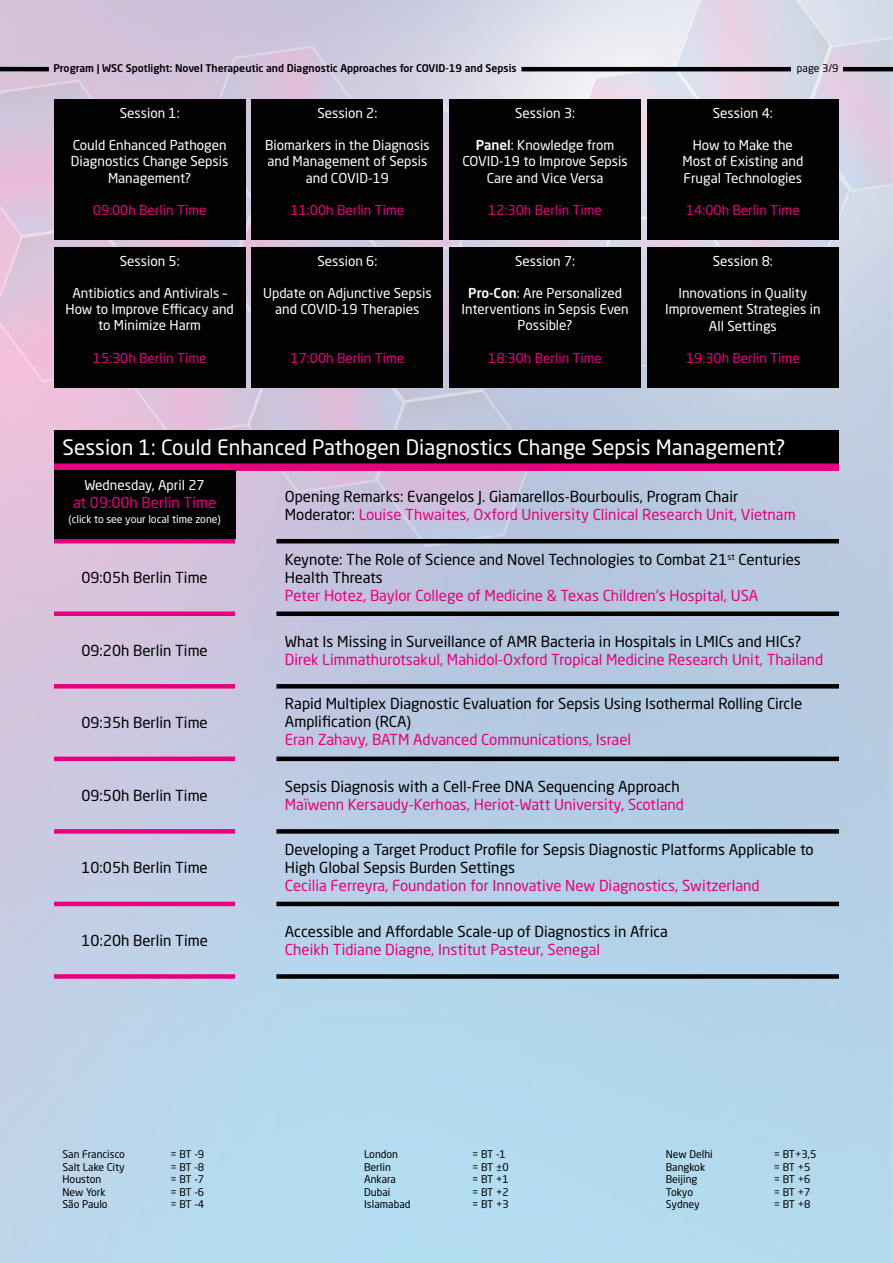
<style>
.page{position:relative;width:893px;height:1263px;background:#fff}
.page>*{position:absolute;margin:0;border:0;box-sizing:border-box;transform-origin:0 0}
.t1{font:21px "Neo Sans W1 G";color:#fff}
.t2{font:15px/18px "Neo Sans W1 G";color:#000}
.t3{font:15px "Neo Sans W1 G";color:#e6007d}
.t4{font:13.5px/16.2px "Neo Sans W1 G";color:#fff;text-align:center}
.t5{font:13.5px "Neo Sans W1 G";color:#e6007d}
.t6{font:10.5px "Neo Sans W1 G";color:#000}
.t7{font:500 10.5px "Neo Sans W1 G";color:#000}
.t8{font:10.5px "Neo Sans W1 G";color:#fff}
.s1{font-weight:500}
.s2{color:#e6007d}
</style>
<div class="page">
<img style="left:0;top:0;width:893px;height:1263px">
<hr style="left:54px;top:539px;width:181px;height:4px;background:#e6007d">
<div style="left:54px;top:611px;width:181px;height:5px;background:#e6007d"></div>
<hr style="left:54px;top:684px;width:181px;height:4px;background:#e6007d">
<hr style="left:54px;top:757px;width:181px;height:4px;background:#e6007d">
<div style="left:54px;top:829px;width:181px;height:5px;background:#e6007d"></div>
<hr style="left:54px;top:902px;width:181px;height:4px;background:#e6007d">
<div style="left:54px;top:974px;width:181px;height:5px;background:#e6007d"></div>
<div style="left:276px;top:974px;width:563px;height:5px;background:#000"></div>
<hr style="left:276px;top:539px;width:563px;height:4px;background:#000">
<svg style="left:276px;top:684px;width:563px;height:4px;background:#020203"></svg>
<hr style="left:276px;top:757px;width:563px;height:4px;background:#000">
<div style="left:276px;top:829px;width:563px;height:5px;background:#000"></div>
<hr style="left:276px;top:902px;width:563px;height:4px;background:#000">
<div style="left:276px;top:611px;width:563px;height:5px;background:#000"></div>
<div style="left:54px;top:430px;width:785px;height:33px;background:#000"></div>
<div style="left:54px;top:463px;width:785px;height:8px;background:#e6007d"></div>
<div style="left:54px;top:471px;width:181px;height:68px;background:#020203"></div>
<div style="left:54px;top:99px;width:191px;height:140px;background:#020203"></div>
<div style="left:252px;top:99px;width:191px;height:140px;background:#020203"></div>
<div style="left:449px;top:99px;width:192px;height:140px;background:#020203"></div>
<div style="left:54px;top:247px;width:191px;height:140px;background:#020203"></div>
<div style="left:449px;top:247px;width:192px;height:140px;background:#020203"></div>
<div style="left:252px;top:247px;width:191px;height:140px;background:#020203"></div>
<div style="left:647px;top:99px;width:191px;height:140px;background:#020203"></div>
<div style="left:647px;top:247px;width:191px;height:140px;background:#020203"></div>
<hr style="left:0;top:67px;width:49px;height:4px;background:#000">
<hr style="left:521px;top:67px;width:270px;height:4px;background:#000">
<hr style="left:843px;top:67px;width:50px;height:4px;background:#000">
<p class="t7" style="left:53px;top:61px;width:465px">Program | WSC Spotlight: Novel Therapeutic and Diagnostic Approaches for COVID-19 and Sepsis</p>
<p class="t6" style="left:797px;top:62px;width:43px">page 3/9</p>
<p class="t4" style="left:120px;top:104px;width:62px">Session 1:</p>
<p class="t4" style="left:71px;top:137px;width:159px">Could Enhanced Pathogen<br>Diagnostics Change Sepsis<br>Management?</p>
<p class="t5" style="left:93px;top:202px;width:115px">09:00h Berlin Time</p>
<p class="t4" style="left:120px;top:252px;width:62px">Session 5:</p>
<p class="t4" style="left:65px;top:285px;width:170px">Antibiotics and Antivirals –<br>How to Improve Efficacy and to Minimize Harm</p>
<p class="t5" style="left:93px;top:350px;width:115px">15:30h Berlin Time</p>
<p class="t4" style="left:317px;top:104px;width:62px">Session 2:</p>
<p class="t4" style="left:265px;top:137px;width:166px">Biomarkers in the Diagnosis and Management of Sepsis and COVID-19</p>
<p class="t5" style="left:291px;top:202px;width:115px">11:00h Berlin Time</p>
<p class="t4" style="left:317px;top:252px;width:62px">Session 6:</p>
<p class="t4" style="left:263px;top:285px;width:170px">Update on Adjunctive Sepsis and COVID-19 Therapies</p>
<p class="t5" style="left:291px;top:350px;width:115px">17:00h Berlin Time</p>
<p class="t4" style="left:515px;top:104px;width:62px">Session 3:</p>
<p class="t4" style="left:463px;top:137px;width:166px"><span class="s1">Panel</span>: Knowledge from<br>COVID-19 to Improve Sepsis<br>Care and Vice Versa</p>
<p class="t5" style="left:488px;top:202px;width:115px">12:30h Berlin Time</p>
<p class="t4" style="left:515px;top:252px;width:62px">Session 7:</p>
<p class="t4" style="left:461px;top:285px;width:169px"><span class="s1">Pro-Con</span>: Are Personalized<br>Interventions in Sepsis Even<br>Possible?</p>
<p class="t5" style="left:488px;top:350px;width:115px">18:30h Berlin Time</p>
<p class="t4" style="left:713px;top:104px;width:62px">Session 4:</p>
<p class="t4" style="left:682px;top:137px;width:122px">How to Make the<br>Most of Existing and<br>Frugal Technologies</p>
<p class="t5" style="left:686px;top:202px;width:115px">14:00h Berlin Time</p>
<p class="t4" style="left:713px;top:252px;width:62px">Session 8:</p>
<p class="t4" style="left:665px;top:285px;width:157px">Innovations in Quality<br>Improvement Strategies in<br>All Settings</p>
<p class="t5" style="left:686px;top:350px;width:115px">19:30h Berlin Time</p>
<h1 class="t1" style="left:63px;top:434px;width:724px">Session 1: Could Enhanced Pathogen Diagnostics Change Sepsis Management?</h1>
<p class="t2" style="left:285px;top:487px;width:512px">Opening Remarks: Evangelos J. Giamarellos-Bourboulis, Program Chair<br>Moderator: <span class="s2">Louise Thwaites, Oxford University Clinical Research Unit, Vietnam</span></p>
<p class="t4" style="left:85px;top:476px;width:122px">Wednesday, April 27</p>
<p class="t3" style="left:73px;top:493px;width:145px">at 09:00h Berlin Time</p>
<p class="t8" style="left:69px;top:512px;width:154px">(click to see your local time zone)</p>
<p class="t2" style="left:82px;top:568px;width:128px">09:05h Berlin Time</p>
<p class="t2" style="left:82px;top:641px;width:128px">09:20h Berlin Time</p>
<p class="t2" style="left:82px;top:713px;width:128px">09:35h Berlin Time</p>
<p class="t2" style="left:82px;top:786px;width:128px">09:50h Berlin Time</p>
<p class="t2" style="left:82px;top:859px;width:128px">10:05h Berlin Time</p>
<p class="t2" style="left:82px;top:931px;width:128px">10:20h Berlin Time</p>
<p class="t6" style="left:63px;top:1148px;width:64px">San Francisco</p>
<p class="t6" style="left:171px;top:1148px;width:35px">= BT -9</p>
<p class="t6" style="left:63px;top:1160px;width:64px">Salt Lake City</p>
<p class="t6" style="left:171px;top:1160px;width:35px">= BT -8</p>
<p class="t6" style="left:63px;top:1173px;width:40px">Houston</p>
<p class="t6" style="left:171px;top:1173px;width:35px">= BT -7</p>
<p class="t6" style="left:63px;top:1185px;width:45px">New York</p>
<p class="t6" style="left:171px;top:1185px;width:35px">= BT -6</p>
<p class="t6" style="left:63px;top:1198px;width:47px">São Paulo</p>
<p class="t6" style="left:171px;top:1198px;width:35px">= BT -4</p>
<p class="t2" style="left:285px;top:550px;width:518px">Keynote: The Role of Science and Novel Technologies to Combat 21<sup>st</sup> Centuries<br>Health Threats</p>
<p class="t3" style="left:285px;top:586px;width:475px">Peter Hotez, Baylor College of Medicine &amp; Texas Children’s Hospital, USA</p>
<p class="t2" style="left:285px;top:632px;width:518px">What Is Missing in Surveillance of AMR Bacteria in Hospitals in LMICs and HICs?</p>
<p class="t3" style="left:285px;top:650px;width:540px">Direk Limmathurotsakul, Mahidol-Oxford Tropical Medicine Research Unit, Thailand</p>
<p class="t2" style="left:285px;top:694px;width:519px">Rapid Multiplex Diagnostic Evaluation for Sepsis Using Isothermal Rolling Circle<br>Amplification (RCA)</p>
<p class="t3" style="left:285px;top:730px;width:348px">Eran Zahavy, BATM Advanced Communications, Israel</p>
<p class="t2" style="left:285px;top:777px;width:396px">Sepsis Diagnosis with a Cell-Free DNA Sequencing Approach</p>
<p class="t3" style="left:285px;top:795px;width:400px">Maïwenn Kersaudy-Kerhoas, Heriot-Watt University, Scotland</p>
<p class="t2" style="left:285px;top:841px;width:530px">Developing a Target Product Profile for Sepsis Diagnostic Platforms Applicable to<br>High Global Sepsis Burden Settings</p>
<p class="t3" style="left:285px;top:877px;width:476px">Cecilia Ferreyra, Foundation for Innovative New Diagnostics, Switzerland</p>
<p class="t2" style="left:285px;top:922px;width:385px">Accessible and Affordable Scale-up of Diagnostics in Africa</p>
<p class="t3" style="left:285px;top:940px;width:317px">Cheikh Tidiane Diagne, Institut Pasteur, Senegal</p>
<p class="t6" style="left:364px;top:1148px;width:35px">London</p>
<p class="t6" style="left:472px;top:1148px;width:35px">= BT -1</p>
<p class="t6" style="left:364px;top:1160px;width:28px">Berlin</p>
<p class="t6" style="left:472px;top:1160px;width:38px">= BT ±0</p>
<p class="t6" style="left:364px;top:1173px;width:33px">Ankara</p>
<p class="t6" style="left:472px;top:1173px;width:38px">= BT +1</p>
<p class="t6" style="left:364px;top:1185px;width:28px">Dubai</p>
<p class="t6" style="left:472px;top:1185px;width:38px">= BT +2</p>
<p class="t6" style="left:364px;top:1198px;width:48px">Islamabad</p>
<p class="t6" style="left:472px;top:1198px;width:38px">= BT +3</p>
<p class="t6" style="left:666px;top:1148px;width:49px">New Delhi</p>
<p class="t6" style="left:774px;top:1148px;width:44px">= BT+3,5</p>
<p class="t6" style="left:666px;top:1160px;width:41px">Bangkok</p>
<p class="t6" style="left:774px;top:1160px;width:38px">= BT +5</p>
<p class="t6" style="left:666px;top:1173px;width:33px">Beijing</p>
<p class="t6" style="left:774px;top:1173px;width:38px">= BT +6</p>
<p class="t6" style="left:666px;top:1185px;width:29px">Tokyo</p>
<p class="t6" style="left:774px;top:1185px;width:38px">= BT +7</p>
<p class="t6" style="left:666px;top:1198px;width:35px">Sydney</p>
<p class="t6" style="left:774px;top:1198px;width:38px">= BT +8</p>
</div>
